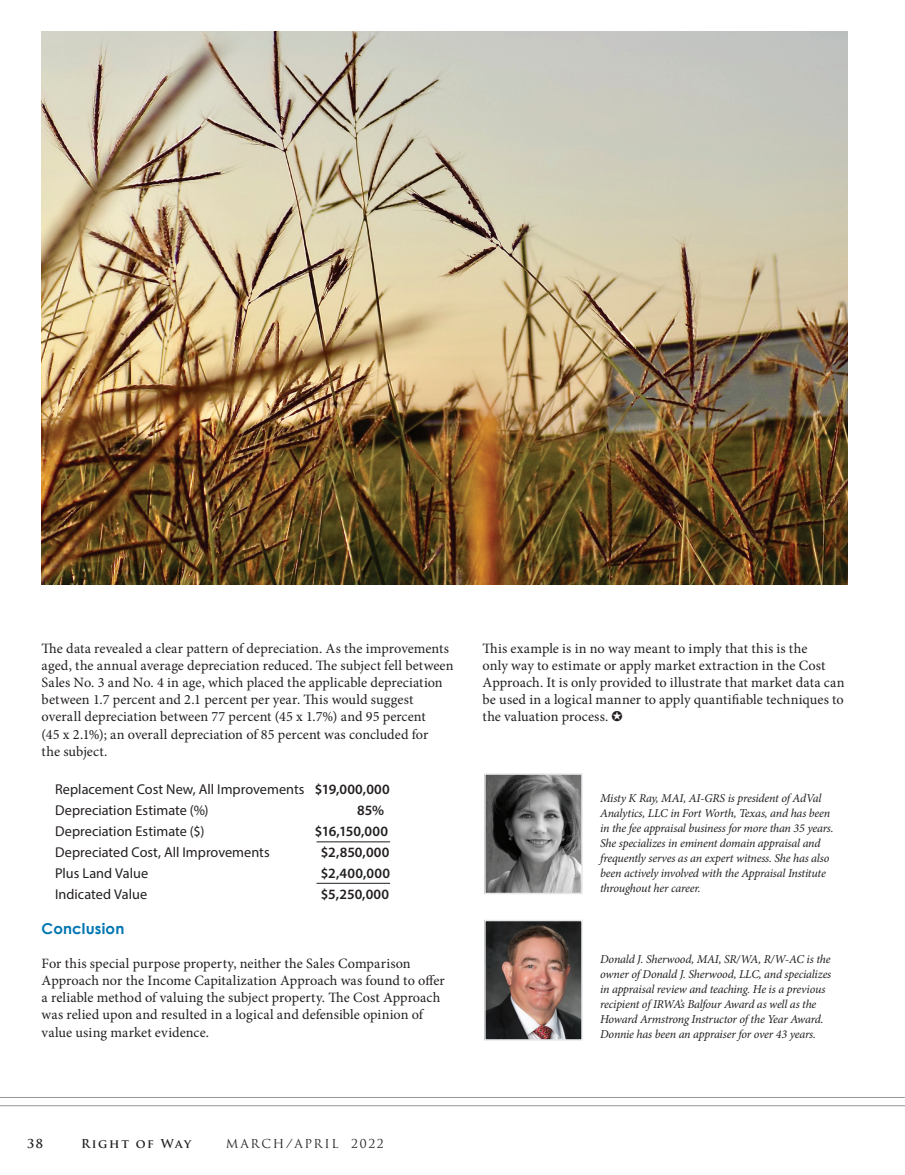
<style>
.page{position:relative;width:905px;height:1175px;background:#fff}
.page>*{position:absolute;margin:0;border:0;box-sizing:border-box;transform-origin:0 0}
.t1{font:700 15px "Century Gothic";letter-spacing:.01em;color:#0076b1}
.t2{font:14.25px/17.1px "Minion Pro";letter-spacing:.005em;color:#231f20}
.t3{font:14.25px "Myriad Pro";color:#231f20}
.t4{font:600 14.25px "Myriad Pro";letter-spacing:.02em;color:#231f20}
.t5{font:italic 12px/15px "Minion Pro";letter-spacing:-.02em;color:#231f20}
.t6{font:12px "Trajan Pro";letter-spacing:.14em;color:#231f20}
.t7{font:700 12px "Trajan Pro";letter-spacing:.135em;color:#231f20}
.s1{font-weight:600}
</style>
<div class="page">
<hr style="left:0;top:1105px;width:904px;height:1px;background:#939598">
<hr style="left:0;top:1097px;width:904px;height:1px;background:#939598">
<img style="left:487px;top:776px;width:92px;height:115px">
<div style="left:484px;top:773px;width:98px;height:121px;border:2px solid #e6e7e9"></div>
<img style="left:487px;top:922px;width:92px;height:115px">
<div style="left:484px;top:919px;width:98px;height:121px;border:2px solid #e6e7e9"></div>
<img style="left:42px;top:31px;width:805px;height:553px">
<hr style="left:316px;top:883px;width:74px;height:1px;background:#231f20">
<hr style="left:316px;top:841px;width:74px;height:1px;background:#231f20">
<p class="t2" style="left:42px;top:640px;width:413px">The data revealed a clear pattern of depreciation. As the improvements aged, the annual average depreciation reduced. The subject fell between Sales No. 3 and No. 4 in age, which placed the applicable depreciation between 1.7 percent and 2.1 percent per year. This would suggest overall depreciation between 77 percent (45 x 1.7%) and 95 percent<br>(45 x 2.1%); an overall depreciation of 85 percent was concluded for<br>the subject.</p>
<p class="t3" style="left:55px;top:780px;width:336px">Replacement Cost New, All Improvements <span class="s1">$19,000,000</span></p>
<p class="t3" style="left:55px;top:801px;width:155px">Depreciation Estimate (%)</p>
<p class="t4" style="left:357px;top:801px;width:28px">85%</p>
<p class="t3" style="left:55px;top:822px;width:151px">Depreciation Estimate ($)</p>
<p class="t4" style="left:315px;top:822px;width:75px">$16,150,000</p>
<p class="t3" style="left:55px;top:843px;width:216px">Depreciated Cost, All Improvements</p>
<p class="t4" style="left:321px;top:843px;width:70px">$2,850,000</p>
<p class="t3" style="left:55px;top:864px;width:95px">Plus Land Value</p>
<p class="t4" style="left:321px;top:864px;width:71px">$2,400,000</p>
<p class="t3" style="left:55px;top:885px;width:93px">Indicated Value</p>
<p class="t4" style="left:321px;top:885px;width:70px">$5,250,000</p>
<p class="t1" style="left:42px;top:919px;width:84px">Conclusion</p>
<p class="t2" style="left:42px;top:955px;width:404px">For this special purpose property, neither the Sales Comparison Approach nor the Income Capitalization Approach was found to offer a reliable method of valuing the subject property. The Cost Approach was relied upon and resulted in a logical and defensible opinion of value using market evidence.</p>
<p class="t2" style="left:482px;top:640px;width:363px">This example is in no way meant to imply that this is the<br>only way to estimate or apply market extraction in the Cost Approach. It is only provided to illustrate that market data can be used in a logical manner to apply quantifiable techniques to the valuation process.</p>
<p class="t5" style="left:600px;top:790px;width:235px">Misty K Ray, MAI, AI-GRS is president of AdVal Analytics, LLC in Fort Worth, Texas, and has been in the fee appraisal business for more than 35 years.<br>She specializes in eminent domain appraisal and frequently serves as an expert witness. She has also been actively involved with the Appraisal Institute throughout her career.</p>
<p class="t5" style="left:600px;top:951px;width:233px">Donald J. Sherwood, MAI, SR/WA, R/W-AC is the owner of Donald J. Sherwood, LLC, and specializes in appraisal review and teaching. He is a previous recipient of IRWA’s Balfour Award as well as the Howard Armstrong Instructor of the Year Award.<br>Donnie has been an appraiser for over 43 years.</p>
<p class="t7" style="left:27px;top:1136px;width:18px">38</p>
<p class="t7" style="left:81px;top:1136px;width:112px">Right of Way</p>
<p class="t6" style="left:226px;top:1135px;width:159px">MARCH/APRIL 2022</p>
</div>
